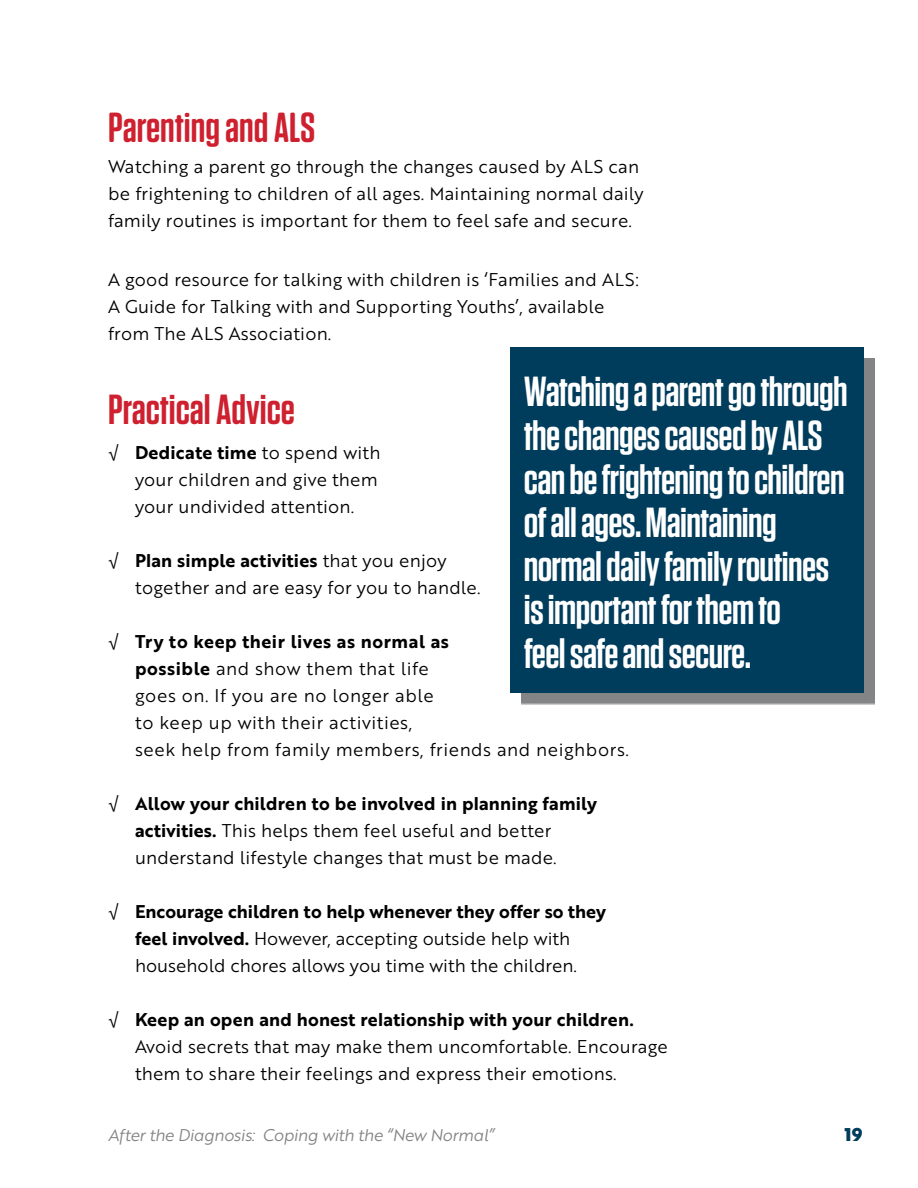
<style>
.page{position:relative;width:918px;height:1188px;background:#fff}
.page>*{position:absolute;margin:0;border:0;box-sizing:border-box;transform-origin:0 0}
.t1{font:600 42px/43.5px "Tungsten";letter-spacing:-.015em;color:#fff}
.t2{font:600 42px "Tungsten Rounded";color:#ce202f}
.t3{font:600 42px "Tungsten";color:#ce202f}
.t4{font:18px/27px "Brother 1816 Book";letter-spacing:.01em;color:#000}
.t5{font:18px "Brother 1816 Bold";letter-spacing:.01em;color:#000}
.t6{font:18px/27px "Brother 1816 Book";letter-spacing:.03em;color:#000}
.t7{font:18px "Brother 1816 Bold";letter-spacing:.03em;color:#000}
.t8{font:18px "Brother 1816 Black";color:#003c5b}
.t9{font:16.5px "Brother 1816 Book Italic";letter-spacing:-.02em;color:#838486}
.s1{font-family:"Myriad Pro"}
.s2{font-family:"Brother 1816 Book"}
.s3{font-family:"Brother 1816 Bold"}
</style>
<div class="page">
<div style="left:521px;top:358px;width:354px;height:346px;background:#838486"></div>
<div style="left:510px;top:347px;width:354px;height:346px;background:#003c5b"></div>
<h1 class="t2" style="left:108px;top:108px;width:209px">Parenting and ALS</h1>
<p class="t4" style="left:108px;top:155px;width:537px">Watching a parent go through the changes caused by ALS can be frightening to children of all ages. Maintaining normal daily family routines is important for them to feel safe and secure.</p>
<p class="t4" style="left:108px;top:267px;width:532px">A good resource for talking with children is ‘Families and ALS:<br>A Guide for Talking with and Supporting Youths’, available from The ALS Association.</p>
<h1 class="t1" style="left:524px;top:372px;width:325px">Watching a parent go through the changes caused by ALS can be frightening to children of all ages. Maintaining normal daily family routines is important for them to<br>feel safe and secure.</h1>
<h1 class="t3" style="left:108px;top:390px;width:189px">Practical Advice</h1>
<p class="t5" style="left:108px;top:445px;width:274px"><span class="s1">√</span> Dedicate time <span class="s2">to spend with</span></p>
<p class="t4" style="left:135px;top:468px;width:244px">your children and give them your undivided attention.</p>
<p class="t5" style="left:108px;top:553px;width:340px"><span class="s1">√</span> Plan simple activities <span class="s2">that you enjoy</span></p>
<p class="t4" style="left:135px;top:576px;width:347px">together and are easy for you to handle.</p>
<p class="t7" style="left:108px;top:634px;width:343px"><span class="s1">√</span> Try to keep their lives as normal as</p>
<p class="t6" style="left:135px;top:657px;width:496px"><span class="s3">possible</span> and show them that life<br>goes on. If you are no longer able<br>to keep up with their activities,<br>seek help from family members, friends and neighbors.</p>
<p class="t5" style="left:108px;top:796px;width:491px"><span class="s1">√</span> Allow your children to be involved in planning family</p>
<p class="t4" style="left:135px;top:819px;width:423px"><span class="s3">activities.</span> This helps them feel useful and better understand lifestyle changes that must be made.</p>
<p class="t5" style="left:108px;top:904px;width:500px"><span class="s1">√</span> Encourage children to help whenever they offer so they</p>
<p class="t4" style="left:135px;top:927px;width:444px"><span class="s3">feel involved.</span> However, accepting outside help with household chores allows you time with the children.</p>
<p class="t5" style="left:108px;top:1012px;width:527px"><span class="s1">√</span> Keep an open and honest relationship with your children.</p>
<p class="t4" style="left:135px;top:1035px;width:534px">Avoid secrets that may make them uncomfortable. Encourage them to share their feelings and express their emotions.</p>
<p class="t9" style="left:108px;top:1128px;width:387px">After the Diagnosis: Coping with the “New Normal”</p>
<p class="t8" style="left:845px;top:1128px;width:19px">19</p>
</div>
